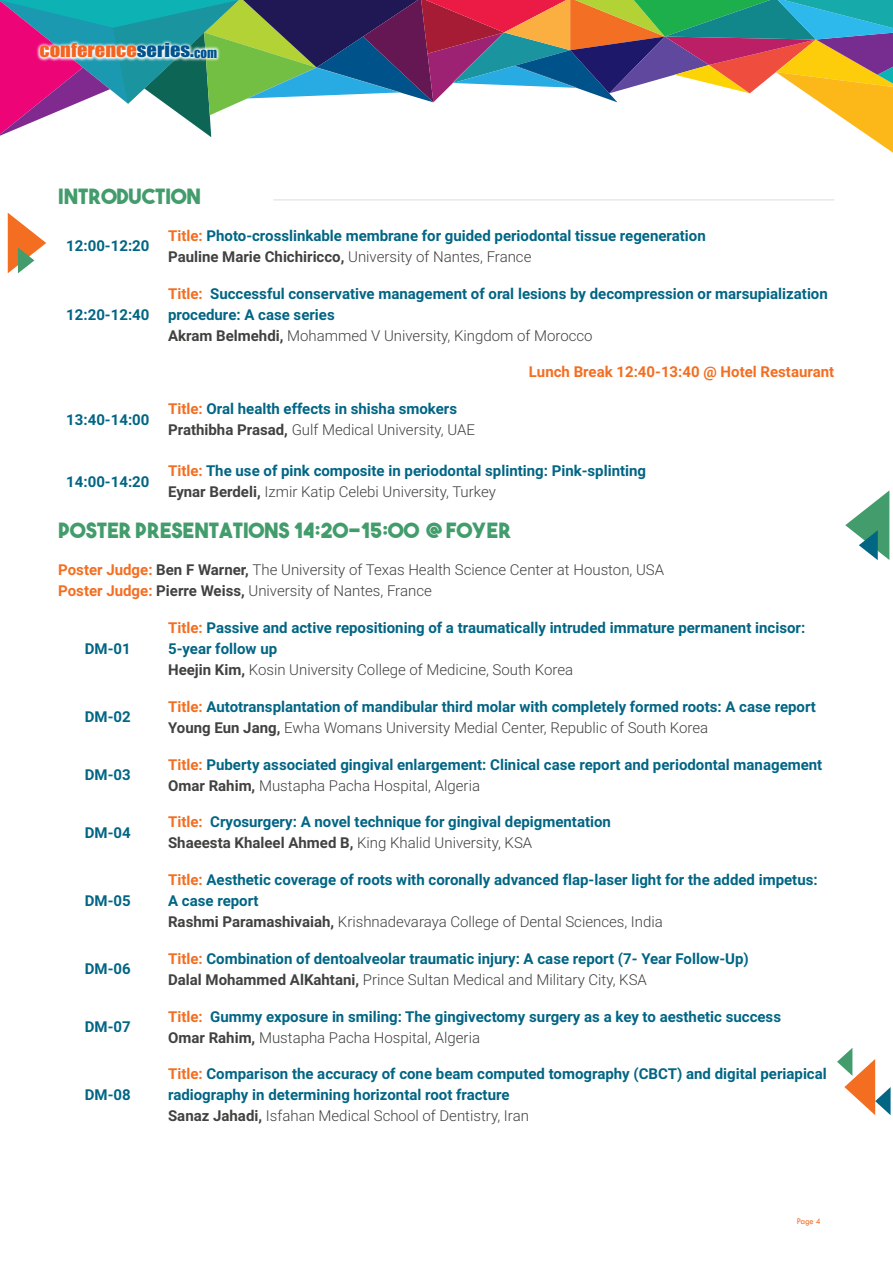
<style>
.page{position:relative;width:893px;height:1263px;background:#fff}
.page>*{position:absolute;margin:0;border:0;box-sizing:border-box;transform-origin:0 0}
.t1{font:21px "The Bold Font";color:#429c6b}
.t2{font:17.7px "Impact";color:#f36421;scale:1.16 1}
.t3{font:700 15px/21px "Roboto";color:#016584}
.t4{font:300 15px/21px "Roboto";color:#414140}
.t5{font:700 15px "Roboto";color:#f36e21}
.t6{font:9px "Tw Cen";color:#f36e21;scale:.95 1}
.s1{color:#00548e}
.s2{font-size:12.6px;color:#00548e}
.s3{color:#f36e21}
.s4{color:#414140}
.s5{font-weight:300;color:#414140}
.s6{font-weight:700;color:#f36e21}
.s7{font-weight:700}
</style>
<div class="page">
<svg style="left:0;top:0;width:893px;height:153px"></svg>
<svg style="left:845px;top:491px;width:44px;height:69px"></svg>
<svg style="left:837px;top:1048px;width:54px;height:67px"></svg>
<svg style="left:36px;top:39px;width:185px;height:23px"></svg>
<svg style="left:8px;top:213px;width:38px;height:60px"></svg>
<hr style="left:273px;top:199px;width:561px;height:2px;background:#c5c6c8">
<p class="t2" style="left:40px;top:37px;width:154px">CONFERENCE<span class="s1">SERIES.</span><span class="s2">COM</span></p>
<p class="t1" style="left:58px;top:183px;width:144px">INTRODUCTION</p>
<p class="t3" style="left:66px;top:235px;width:85px">12:00-12:20</p>
<p class="t3" style="left:168px;top:224px;width:539px"><span class="s3">Title:</span> Photo-crosslinkable membrane for guided periodontal tissue regeneration<br><span class="s4">Pauline Marie Chichiricco,</span> <span class="s5">University of Nantes, France</span></p>
<p class="t3" style="left:66px;top:303px;width:85px">12:20-12:40</p>
<p class="t3" style="left:168px;top:282px;width:661px"><span class="s3">Title:</span> Successful conservative management of oral lesions by decompression or marsupialization procedure: A case series<br><span class="s4">Akram Belmehdi,</span> <span class="s5">Mohammed V University, Kingdom of Morocco</span></p>
<p class="t5" style="left:529px;top:361px;width:307px">Lunch Break 12:40-13:40 @ Hotel Restaurant</p>
<p class="t3" style="left:66px;top:408px;width:85px">13:40-14:00</p>
<p class="t3" style="left:168px;top:398px;width:308px"><span class="s3">Title:</span> Oral health effects in shisha smokers<br><span class="s4">Prathibha Prasad,</span> <span class="s5">Gulf Medical University, UAE</span></p>
<p class="t3" style="left:66px;top:470px;width:85px">14:00-14:20</p>
<p class="t3" style="left:168px;top:460px;width:479px"><span class="s3">Title:</span> The use of pink composite in periodontal splinting: Pink-splinting<br><span class="s4">Eynar Berdeli,</span> <span class="s5">Izmir Katip Celebi University, Turkey</span></p>
<p class="t1" style="left:58px;top:517px;width:454px">POSTER PRESENTATIONS 14:20-15:00 @ FOYER</p>
<p class="t4" style="left:58px;top:559px;width:607px"><span class="s6">Poster Judge:</span> <span class="s7">Ben F Warner,</span> The University of Texas Health Science Center at Houston, USA<br><span class="s6">Poster Judge:</span> <span class="s7">Pierre Weiss,</span> University of Nantes, France</p>
<p class="t3" style="left:85px;top:638px;width:47px">DM-01</p>
<p class="t3" style="left:168px;top:617px;width:639px"><span class="s3">Title:</span> Passive and active repositioning of a traumatically intruded immature permanent incisor:<br>5-year follow up<br><span class="s4">Heejin Kim,</span> <span class="s5">Kosin University College of Medicine, South Korea</span></p>
<p class="t3" style="left:85px;top:706px;width:47px">DM-02</p>
<p class="t3" style="left:168px;top:695px;width:649px"><span class="s3">Title:</span> Autotransplantation of mandibular third molar with completely formed roots: A case report<br><span class="s4">Young Eun Jang,</span> <span class="s5">Ewha Womans University Medial Center, Republic of South Korea</span></p>
<p class="t3" style="left:85px;top:764px;width:47px">DM-03</p>
<p class="t3" style="left:168px;top:753px;width:656px"><span class="s3">Title:</span> Puberty associated gingival enlargement: Clinical case report and periodontal management<br><span class="s4">Omar Rahim,</span> <span class="s5">Mustapha Pacha Hospital, Algeria</span></p>
<p class="t3" style="left:85px;top:821px;width:47px">DM-04</p>
<p class="t3" style="left:168px;top:811px;width:444px"><span class="s3">Title:</span> Cryosurgery: A novel technique for gingival depigmentation<br><span class="s4">Shaeesta Khaleel Ahmed B,</span> <span class="s5">King Khalid University, KSA</span></p>
<p class="t3" style="left:85px;top:890px;width:47px">DM-05</p>
<p class="t3" style="left:168px;top:869px;width:651px"><span class="s3">Title:</span> Aesthetic coverage of roots with coronally advanced flap-laser light for the added impetus:<br>A case report<br><span class="s4">Rashmi Paramashivaiah,</span> <span class="s5">Krishnadevaraya College of Dental Sciences, India</span></p>
<p class="t3" style="left:85px;top:958px;width:47px">DM-06</p>
<p class="t3" style="left:168px;top:947px;width:582px"><span class="s3">Title:</span> Combination of dentoalveolar traumatic injury: A case report (7- Year Follow-Up)<br><span class="s4">Dalal Mohammed AlKahtani,</span> <span class="s5">Prince Sultan Medical and Military City, KSA</span></p>
<p class="t3" style="left:85px;top:1016px;width:47px">DM-07</p>
<p class="t3" style="left:168px;top:1005px;width:614px"><span class="s3">Title:</span> Gummy exposure in smiling: The gingivectomy surgery as a key to aesthetic success<br><span class="s4">Omar Rahim,</span> <span class="s5">Mustapha Pacha Hospital, Algeria</span></p>
<p class="t3" style="left:85px;top:1084px;width:47px">DM-08</p>
<p class="t3" style="left:168px;top:1063px;width:660px"><span class="s3">Title:</span> Comparison the accuracy of cone beam computed tomography (CBCT) and digital periapical radiography in determining horizontal root fracture<br><span class="s4">Sanaz Jahadi,</span> <span class="s5">Isfahan Medical School of Dentistry, Iran</span></p>
<p class="t6" style="left:797px;top:1215px;width:27px">Page 4</p>
</div>
